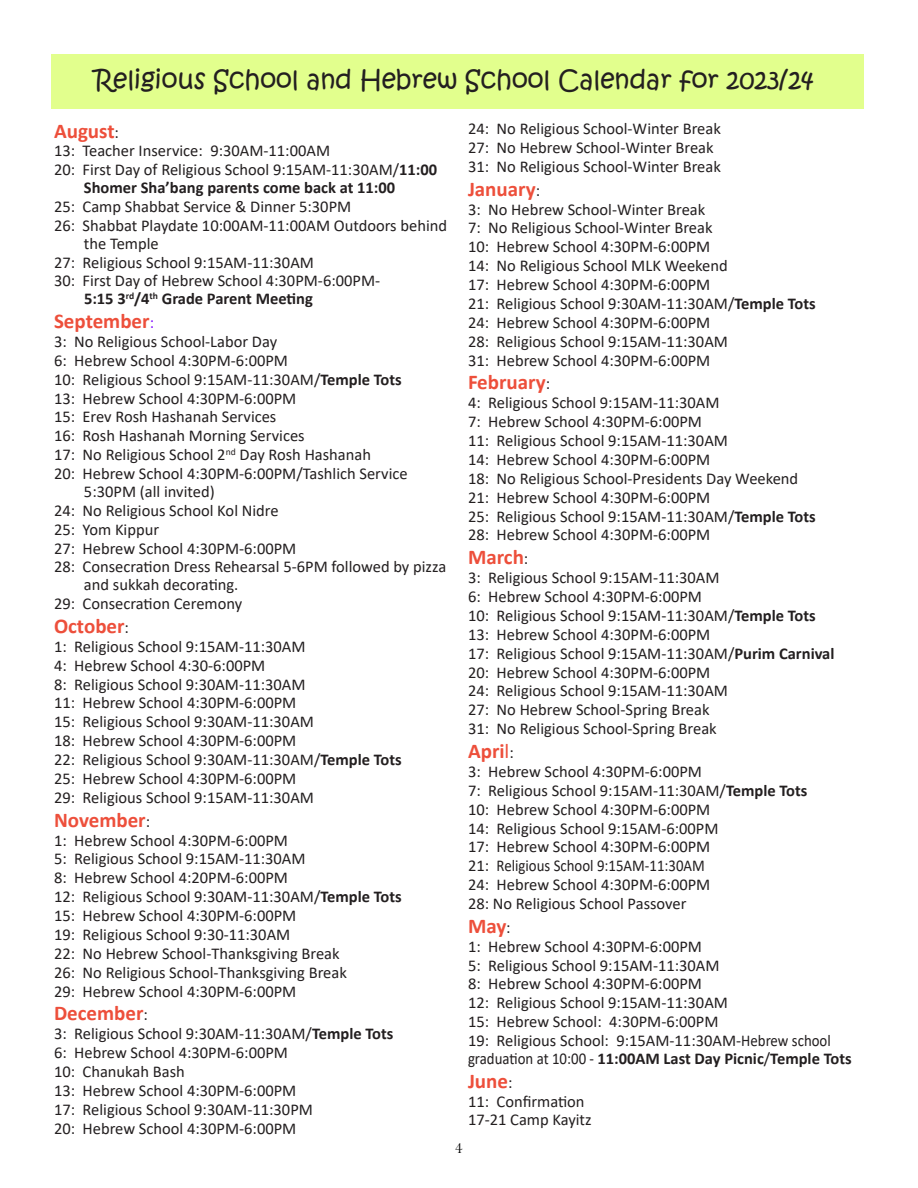
<style>
.page{position:relative;width:918px;height:1188px;background:#fff}
.page>*{position:absolute;margin:0;border:0;box-sizing:border-box;transform-origin:0 0}
.t1{font:25.5px "Kristen ITC";color:#231f20}
.t2{font:700 21px "Calibri";color:#ed4f3b}
.t3{font:16.5px/17.9px "Calibri";color:#231f20}
.t4{font:15px "Baskerville MT Std";color:#000}
.s1{font-weight:400;font-size:16.5px;color:#231f20}
.s2{font-weight:700}
.s3{font-weight:400;font-size:16.5px;color:#8514ff}
.s4{font-weight:400}
</style>
<div class="page">
<div style="left:52px;top:54px;width:812px;height:55px;background:#e2ff8d"></div>
<p class="t1" style="left:95px;top:63px;width:721px">Religious School and Hebrew School Calendar for 2023/24</p>
<p class="t2" style="left:54px;top:116px;width:67px">August<span class="s1">:</span></p>
<p class="t3" style="left:54px;top:142px;width:278px">13: Teacher Inservice: 9:30AM-11:00AM</p>
<p class="t3" style="left:84px;top:161px;width:355px;text-indent:-30px">20: First Day of Religious School 9:15AM-11:30AM/<span class="s2">11:00<br>Shomer Sha’bang parents come back at 11:00</span></p>
<p class="t3" style="left:54px;top:197px;width:299px">25: Camp Shabbat Service &amp; Dinner 5:30PM</p>
<p class="t3" style="left:84px;top:216px;width:365px;text-indent:-30px">26: Shabbat Playdate 10:00AM-11:00AM Outdoors behind the Temple</p>
<p class="t3" style="left:54px;top:253px;width:262px">27: Religious School 9:15AM-11:30AM</p>
<p class="t3" style="left:84px;top:272px;width:298px;text-indent:-30px">30: First Day of Hebrew School 4:30PM-6:00PM-<br><span class="s2">5:15 3</span><sup>rd</sup><span class="s2">/4</span><sup>th</sup> <span class="s2">Grade Parent Meeting</span></p>
<p class="t2" style="left:54px;top:306px;width:102px">September<span class="s3">:</span></p>
<p class="t3" style="left:54px;top:332px;width:225px">3: No Religious School-Labor Day</p>
<p class="t3" style="left:54px;top:351px;width:236px">6: Hebrew School 4:30PM-6:00PM</p>
<p class="t3" style="left:54px;top:370px;width:349px">10: Religious School 9:15AM-11:30AM/<span class="s2">Temple Tots</span></p>
<p class="t3" style="left:54px;top:389px;width:244px">13: Hebrew School 4:30PM-6:00PM</p>
<p class="t3" style="left:54px;top:408px;width:224px">15: Erev Rosh Hashanah Services</p>
<p class="t3" style="left:54px;top:427px;width:252px">16: Rosh Hashanah Morning Services</p>
<p class="t3" style="left:54px;top:445px;width:319px">17: No Religious School 2<sup>nd</sup> Day Rosh Hashanah</p>
<p class="t3" style="left:84px;top:464px;width:325px;text-indent:-30px">20: Hebrew School 4:30PM-6:00PM/Tashlich Service<br>5:30PM (all invited)</p>
<p class="t3" style="left:54px;top:501px;width:226px">24: No Religious School Kol Nidre</p>
<p class="t3" style="left:54px;top:520px;width:107px">25: Yom Kippur</p>
<p class="t3" style="left:54px;top:539px;width:244px">27: Hebrew School 4:30PM-6:00PM</p>
<p class="t3" style="left:84px;top:558px;width:364px;text-indent:-30px">28: Consecration Dress Rehearsal 5-6PM followed by pizza and sukkah decorating.</p>
<p class="t3" style="left:54px;top:594px;width:190px">29: Consecration Ceremony</p>
<p class="t2" style="left:54px;top:611px;width:77px">October<span class="s1">:</span></p>
<p class="t3" style="left:54px;top:637px;width:253px">1: Religious School 9:15AM-11:30AM</p>
<p class="t3" style="left:54px;top:656px;width:213px">4: Hebrew School 4:30-6:00PM</p>
<p class="t3" style="left:54px;top:675px;width:253px">8: Religious School 9:30AM-11:30AM</p>
<p class="t3" style="left:54px;top:694px;width:244px">11: Hebrew School 4:30PM-6:00PM</p>
<p class="t3" style="left:54px;top:713px;width:262px">15: Religious School 9:30AM-11:30AM</p>
<p class="t3" style="left:54px;top:731px;width:244px">18: Hebrew School 4:30PM-6:00PM</p>
<p class="t3" style="left:54px;top:750px;width:349px">22: Religious School 9:30AM-11:30AM/<span class="s2">Temple Tots</span></p>
<p class="t3" style="left:54px;top:769px;width:244px">25: Hebrew School 4:30PM-6:00PM</p>
<p class="t3" style="left:54px;top:788px;width:262px">29: Religious School 9:15AM-11:30AM</p>
<p class="t2" style="left:54px;top:805px;width:98px">November<span class="s1">:</span></p>
<p class="t3" style="left:54px;top:831px;width:236px">1: Hebrew School 4:30PM-6:00PM</p>
<p class="t3" style="left:54px;top:850px;width:253px">5: Religious School 9:15AM-11:30AM</p>
<p class="t3" style="left:54px;top:868px;width:236px">8: Hebrew School 4:20PM-6:00PM</p>
<p class="t3" style="left:54px;top:887px;width:349px">12: Religious School 9:30AM-11:30AM/<span class="s2">Temple Tots</span></p>
<p class="t3" style="left:54px;top:906px;width:244px">15: Hebrew School 4:30PM-6:00PM</p>
<p class="t3" style="left:54px;top:925px;width:238px">19: Religious School 9:30-11:30AM</p>
<p class="t3" style="left:54px;top:944px;width:287px">22: No Hebrew School-Thanksgiving Break</p>
<p class="t3" style="left:54px;top:963px;width:294px">26: No Religious School-Thanksgiving Break</p>
<p class="t3" style="left:54px;top:982px;width:244px">29: Hebrew School 4:30PM-6:00PM</p>
<p class="t2" style="left:54px;top:999px;width:95px">December<span class="s1">:</span></p>
<p class="t3" style="left:54px;top:1024px;width:341px">3: Religious School 9:30AM-11:30AM/<span class="s2">Temple Tots</span></p>
<p class="t3" style="left:54px;top:1043px;width:236px">6: Hebrew School 4:30PM-6:00PM</p>
<p class="t3" style="left:54px;top:1062px;width:132px">10: Chanukah Bash</p>
<p class="t3" style="left:54px;top:1081px;width:244px">13: Hebrew School 4:30PM-6:00PM</p>
<p class="t3" style="left:54px;top:1100px;width:260px">17: Religious School 9:30AM-11:30PM</p>
<p class="t3" style="left:54px;top:1119px;width:244px">20: Hebrew School 4:30PM-6:00PM</p>
<p class="t3" style="left:468px;top:119px;width:254px">24: No Religious School-Winter Break</p>
<p class="t3" style="left:468px;top:138px;width:247px">27: No Hebrew School-Winter Break</p>
<p class="t3" style="left:468px;top:157px;width:254px">31: No Religious School-Winter Break</p>
<p class="t2" style="left:468px;top:174px;width:74px">January<span class="s1">:</span></p>
<p class="t3" style="left:468px;top:200px;width:239px">3: No Hebrew School-Winter Break</p>
<p class="t3" style="left:468px;top:219px;width:246px">7: No Religious School-Winter Break</p>
<p class="t3" style="left:468px;top:238px;width:244px">10: Hebrew School 4:30PM-6:00PM</p>
<p class="t3" style="left:468px;top:256px;width:261px">14: No Religious School MLK Weekend</p>
<p class="t3" style="left:468px;top:275px;width:244px">17: Hebrew School 4:30PM-6:00PM</p>
<p class="t3" style="left:468px;top:294px;width:349px">21: Religious School 9:30AM-11:30AM/<span class="s2">Temple Tots</span></p>
<p class="t3" style="left:468px;top:313px;width:244px">24: Hebrew School 4:30PM-6:00PM</p>
<p class="t3" style="left:468px;top:332px;width:262px">28: Religious School 9:15AM-11:30AM</p>
<p class="t3" style="left:468px;top:351px;width:244px">31: Hebrew School 4:30PM-6:00PM</p>
<p class="t2" style="left:468px;top:368px;width:84px">February<span class="s1">:</span></p>
<p class="t3" style="left:468px;top:393px;width:253px">4: Religious School 9:15AM-11:30AM</p>
<p class="t3" style="left:468px;top:412px;width:236px">7: Hebrew School 4:30PM-6:00PM</p>
<p class="t3" style="left:468px;top:431px;width:262px">11: Religious School 9:15AM-11:30AM</p>
<p class="t3" style="left:468px;top:450px;width:244px">14: Hebrew School 4:30PM-6:00PM</p>
<p class="t3" style="left:468px;top:469px;width:332px">18: No Religious School-Presidents Day Weekend</p>
<p class="t3" style="left:468px;top:488px;width:244px">21: Hebrew School 4:30PM-6:00PM</p>
<p class="t3" style="left:468px;top:507px;width:349px">25: Religious School 9:15AM-11:30AM/<span class="s2">Temple Tots</span></p>
<p class="t3" style="left:468px;top:526px;width:244px">28: Hebrew School 4:30PM-6:00PM</p>
<p class="t2" style="left:468px;top:542px;width:62px">March<span class="s1">:</span></p>
<p class="t3" style="left:468px;top:568px;width:253px">3: Religious School 9:15AM-11:30AM</p>
<p class="t3" style="left:468px;top:587px;width:236px">6: Hebrew School 4:30PM-6:00PM</p>
<p class="t3" style="left:468px;top:606px;width:349px">10: Religious School 9:15AM-11:30AM/<span class="s2">Temple Tots</span></p>
<p class="t3" style="left:468px;top:625px;width:244px">13: Hebrew School 4:30PM-6:00PM</p>
<p class="t3" style="left:468px;top:644px;width:368px">17: Religious School 9:15AM-11:30AM/<span class="s2">Purim Carnival</span></p>
<p class="t3" style="left:468px;top:663px;width:244px">20: Hebrew School 4:30PM-6:00PM</p>
<p class="t3" style="left:468px;top:682px;width:262px">24: Religious School 9:15AM-11:30AM</p>
<p class="t3" style="left:468px;top:701px;width:243px">27: No Hebrew School-Spring Break</p>
<p class="t3" style="left:468px;top:719px;width:250px">31: No Religious School-Spring Break</p>
<p class="t2" style="left:468px;top:736px;width:47px">Apri<span class="s4">l</span><span class="s1">:</span></p>
<p class="t3" style="left:468px;top:762px;width:236px">3: Hebrew School 4:30PM-6:00PM</p>
<p class="t3" style="left:468px;top:781px;width:341px">7: Religious School 9:15AM-11:30AM/<span class="s2">Temple Tots</span></p>
<p class="t3" style="left:468px;top:800px;width:244px">10: Hebrew School 4:30PM-6:00PM</p>
<p class="t3" style="left:468px;top:819px;width:252px">14: Religious School 9:15AM-6:00PM</p>
<p class="t3" style="left:468px;top:838px;width:244px">17: Hebrew School 4:30PM-6:00PM</p>
<p class="t3" style="left:468px;top:856px;width:238px">21: Religious School 9:15AM-11:30AM</p>
<p class="t3" style="left:468px;top:875px;width:244px">24: Hebrew School 4:30PM-6:00PM</p>
<p class="t3" style="left:468px;top:894px;width:220px">28: No Religious School Passover</p>
<p class="t2" style="left:468px;top:911px;width:44px">May<span class="s1">:</span></p>
<p class="t3" style="left:468px;top:937px;width:236px">1: Hebrew School 4:30PM-6:00PM</p>
<p class="t3" style="left:468px;top:956px;width:253px">5: Religious School 9:15AM-11:30AM</p>
<p class="t3" style="left:468px;top:975px;width:236px">8: Hebrew School 4:30PM-6:00PM</p>
<p class="t3" style="left:468px;top:994px;width:262px">12: Religious School 9:15AM-11:30AM</p>
<p class="t3" style="left:468px;top:1012px;width:252px">15: Hebrew School: 4:30PM-6:00PM</p>
<p class="t3" style="left:468px;top:1031px;width:385px">19: Religious School: 9:15AM-11:30AM-Hebrew school graduation at 10:00 - <span class="s2">11:00AM Last Day Picnic</span>/<span class="s2">Temple Tots</span></p>
<p class="t2" style="left:468px;top:1066px;width:46px">June<span class="s1">:</span></p>
<p class="t3" style="left:468px;top:1092px;width:118px">11: Confirmation</p>
<p class="t3" style="left:468px;top:1111px;width:125px">17-21 Camp Kayitz</p>
<p class="t4" style="left:455px;top:1140px;width:9px">4</p>
</div>
